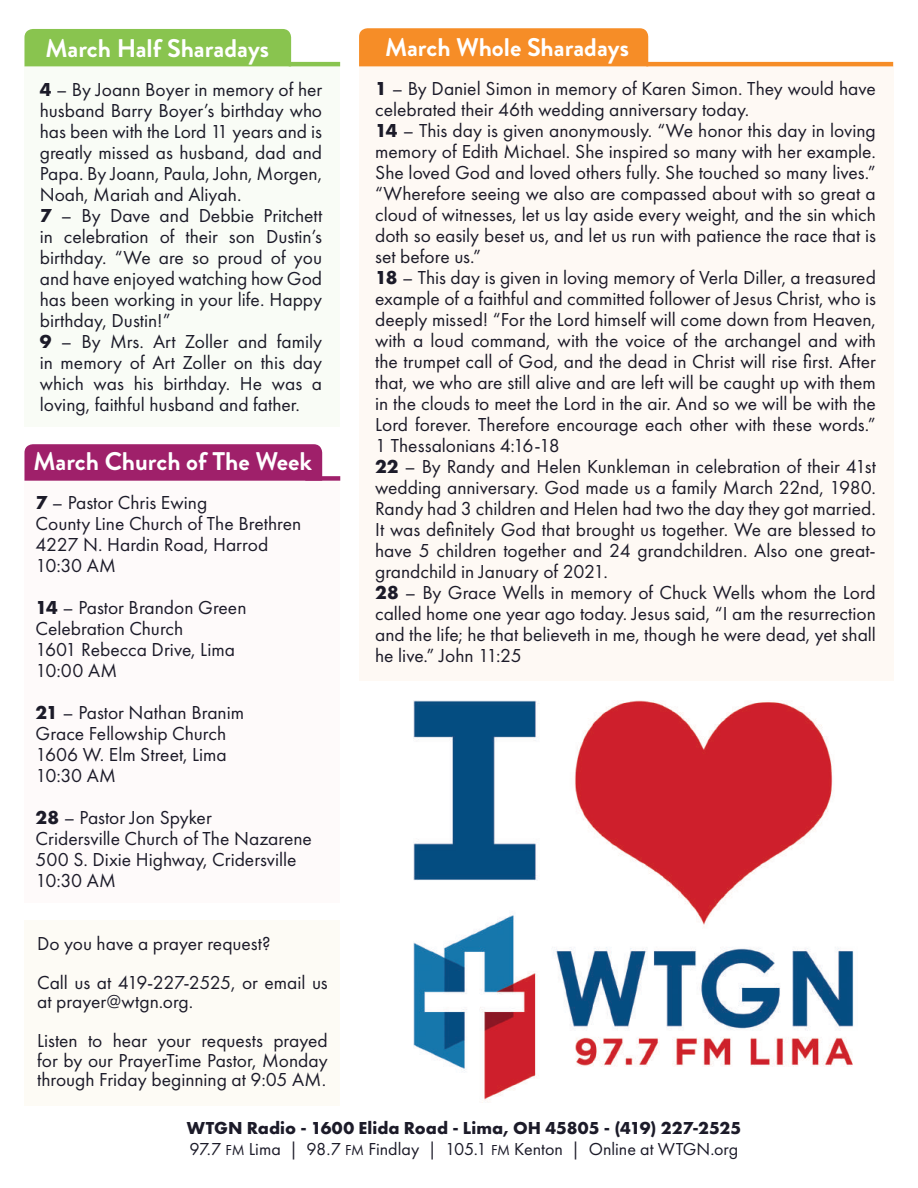
<style>
.page{position:relative;width:918px;height:1188px;background:#fff}
.page>*{position:absolute;margin:0;border:0;box-sizing:border-box;transform-origin:0 0}
.t1{font:700 25.5px "Brandon Grotesque";color:#fff}
.t2{font:19.5px/21px "Futura PT";color:#1c1b29}
.t3{font:700 18px/21px "Futura PT";letter-spacing:.005em;color:#1c1b29}
.s1{font-weight:700}
.s2{font-weight:400}
.s3{font-weight:400;font-size:15px}
</style>
<div class="page">
<div style="left:25px;top:920px;width:315px;height:186px;background:#fdfbf5"></div>
<div style="left:359px;top:66px;width:534px;height:614px;background:#fef9f4"></div>
<div style="left:24px;top:479px;width:316px;height:424px;background:#fefafa"></div>
<div style="left:24px;top:66px;width:316px;height:361px;background:#f9fcf6"></div>
<div style="left:24px;top:29px;width:267px;height:37px;background:#89c44f"></div>
<div style="left:359px;top:28px;width:289px;height:38px;background:#f68d27"></div>
<div style="left:24px;top:444px;width:298px;height:37px;background:#9f206a"></div>
<hr style="left:289px;top:62px;width:51px;height:4px;background:#89c44f">
<hr style="left:646px;top:62px;width:247px;height:4px;background:#f68d27">
<div style="left:305px;top:476px;width:35px;height:5px;background:#9f206a"></div>
<img style="left:413px;top:700px;width:441px;height:403px">
<h1 class="t1" style="left:45px;top:30px;width:225px">March Half Sharadays</h1>
<h1 class="t1" style="left:385px;top:29px;width:246px">March Whole Sharadays</h1>
<p class="t2" style="left:375px;top:78px;width:502px"><span class="s1">1</span> – By Daniel Simon in memory of Karen Simon. They would have celebrated their 46th wedding anniversary today.<br><span class="s1">14</span> – This day is given anonymously. “We honor this day in loving memory of Edith Michael. She inspired so many with her example.<br>She loved God and loved others fully. She touched so many lives.” “Wherefore seeing we also are compassed about with so great a cloud of witnesses, let us lay aside every weight, and the sin which doth so easily beset us, and let us run with patience the race that is set before us.”<br><span class="s1">18</span> – This day is given in loving memory of Verla Diller, a treasured example of a faithful and committed follower of Jesus Christ, who is deeply missed! “For the Lord himself will come down from Heaven, with a loud command, with the voice of the archangel and with the trumpet call of God, and the dead in Christ will rise first. After that, we who are still alive and are left will be caught up with them in the clouds to meet the Lord in the air. And so we will be with the Lord forever. Therefore encourage each other with these words.” 1 Thessalonians 4:16-18<br><span class="s1">22</span> – By Randy and Helen Kunkleman in celebration of their 41st wedding anniversary. God made us a family March 22nd, 1980.<br>Randy had 3 children and Helen had two the day they got married.<br>It was definitely God that brought us together. We are blessed to have 5 children together and 24 grandchildren. Also one great&shy;grandchild in January of 2021.<br><span class="s1">28</span> – By Grace Wells in memory of Chuck Wells whom the Lord called home one year ago today. Jesus said, “I am the resurrection and the life; he that believeth in me, though he were dead, yet shall he live.” John 11:25</p>
<p class="t2" style="left:40px;top:79px;width:284px"><span class="s1">4</span> – By Joann Boyer in memory of her husband Barry Boyer’s birthday who has been with the Lord 11 years and is greatly missed as husband, dad and<br>Papa. By Joann, Paula, John, Morgen,<br>Noah, Mariah and Aliyah.<br><span class="s1">7</span> – By Dave and Debbie Pritchett in celebration of their son Dustin’s birthday. “We are so proud of you and have enjoyed watching how God has been working in your life. Happy birthday, Dustin!”<br><span class="s1">9</span> – By Mrs. Art Zoller and family in memory of Art Zoller on this day which was his birthday. He was a loving, faithful husband and father.</p>
<h1 class="t1" style="left:33px;top:444px;width:280px">March Church of The Week</h1>
<p class="t2" style="left:36px;top:492px;width:267px"><span class="s1">7</span> – Pastor Chris Ewing<br>County Line Church of The Brethren<br>4227 N. Hardin Road, Harrod<br>10:30 AM</p>
<p class="t2" style="left:36px;top:597px;width:212px"><span class="s1">14</span> – Pastor Brandon Green<br>Celebration Church<br>1601 Rebecca Drive, Lima<br>10:00 AM</p>
<p class="t2" style="left:36px;top:702px;width:210px"><span class="s1">21</span> – Pastor Nathan Branim<br>Grace Fellowship Church<br>1606 W. Elm Street, Lima<br>10:30 AM</p>
<p class="t2" style="left:36px;top:807px;width:278px"><span class="s1">28</span> – Pastor Jon Spyker<br>Cridersville Church of The Nazarene<br>500 S. Dixie Highway, Cridersville<br>10:30 AM</p>
<p class="t2" style="left:37px;top:924px;width:292px;line-height:39px">Do you have a prayer request?<br>Call us at 419-227-2525, or email us</p>
<p class="t2" style="left:37px;top:982px;width:292px;line-height:39px">at prayer@wtgn.org.<br>Listen to hear your requests prayed</p>
<p class="t2" style="left:37px;top:1051px;width:292px;line-height:19.5px">for by our PrayerTime Pastor, Monday through Friday beginning at 9:05 AM.</p>
<p class="t3" style="left:187px;top:1117px;width:556px">WTGN Radio - 1600 Elida Road - Lima, OH 45805 - (419) 227-2525<br><span class="s2">97.7</span> <span class="s3">FM</span> <span class="s2">Lima | 98.7</span> <span class="s3">FM</span> <span class="s2">Findlay | 105.1</span> <span class="s3">FM</span> <span class="s2">Kenton | Online at WTGN.org</span></p>
</div>
